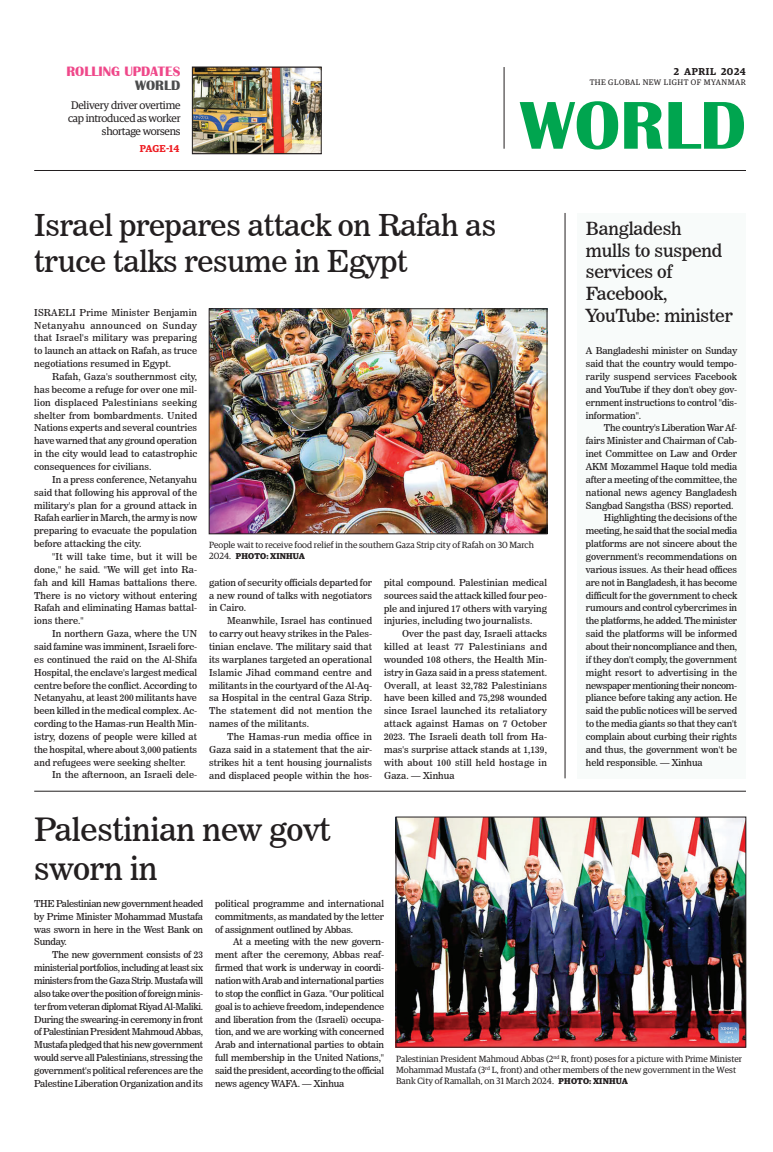
<style>
.page{position:relative;width:773px;height:1152px;background:#fff}
.page>*{position:absolute;margin:0;border:0;box-sizing:border-box;transform-origin:0 0}
.t1{font:700 70px "Britannic";color:#00a54f}
._1_Clm_Head{font:32px/38.4px "News 706 BT Roman C";letter-spacing:-.01em;color:#231f20}
._1_Clm_Head-2{font:30px/36px "News 706 BT Roman C";letter-spacing:-.01em;color:#231f20}
._1_Clm_Head-3{font:18px/21.6px "News 706 BT Roman C";letter-spacing:-.01em;color:#231f20}
.t2{font:700 14px "Britannic";color:#ef488a}
.t3{font:700 14px "Britannic";color:#4b4c4d}
._2_Clm_Head{font:11px/13.2px "Guardian Egyp";letter-spacing:-.02em;color:#231f20;text-align:right}
.t4{font:600 10px "Guardian Egyp";letter-spacing:.06em;color:#231f20}
.Spill_Style{font:600 10px "Guardian Egyp";letter-spacing:-.005em;color:#ee1d23}
._2nd_Body{font:9.5px/12.9px "News 706 BT Roman C";letter-spacing:.005em;color:#231f20;text-align:justify}
.Normal_Para{font:9.5px/12.9px "News 706 BT Roman C";letter-spacing:-.01em;color:#231f20;text-align:justify}
.t5{font:9px/10.8px "Guardian Egyp";color:#231f20}
.t6{font:700 8.5px "Guardian Egyp";letter-spacing:.02em;color:#231f20}
.t7{font:8px "Guardian Egyp";letter-spacing:.06em;color:#231f20}
.s1{font-weight:400;font-size:9px}
.s2{font-weight:700;font-size:8.5px}
</style>
<div class="page">
<hr style="left:34px;top:170px;width:712px;height:1px;background:#231f20">
<hr style="left:504px;top:67px;width:1px;height:82px;background:#231f20">
<div style="left:577px;top:213px;width:169px;height:565px;background:#f8fbfa"></div>
<img style="left:194px;top:69px;width:125px;height:83px">
<div style="left:192px;top:67px;width:129px;height:87px;border:1px solid #231f20"></div>
<img style="left:211px;top:311px;width:334px;height:221px">
<div style="left:209px;top:309px;width:338px;height:225px;border:1px solid #231f20"></div>
<img style="left:398px;top:819px;width:346px;height:226px">
<div style="left:396px;top:817px;width:350px;height:230px;border:1px solid #231f20"></div>
<hr style="left:34px;top:791px;width:712px;height:1px;background:#231f20">
<hr style="left:564px;top:213px;width:1px;height:565px;background:#231f20">
<p class="t2" style="left:66px;top:64px;width:115px">ROLLING UPDATES</p>
<p class="t3" style="left:135px;top:78px;width:47px">WORLD</p>
<p class="_2_Clm_Head" style="left:68px;top:98px;width:114px">Delivery driver overtime cap introduced as worker shortage worsens</p>
<p class="Spill_Style" style="left:140px;top:141px;width:41px">PAGE-14</p>
<p class="t4" style="left:673px;top:64px;width:74px">2 APRIL 2024</p>
<p class="t7" style="left:589px;top:76px;width:158px">THE GLOBAL NEW LIGHT OF MYANMAR</p>
<h1 class="t1" style="left:520px;top:86px;width:227px">WORLD</h1>
<p class="_1_Clm_Head-2" style="left:34px;top:207px;width:463px">Israel prepares attack on Rafah as truce talks resume in Egypt</p>
<p class="Normal_Para" style="left:34px;top:306px;width:164px">ISRAELI Prime Minister Benjamin Netanyahu announced on Sunday that Israel's military was preparing to launch an attack on Rafah, as truce negotiations resumed in Egypt.</p>
<p class="_2nd_Body" style="left:34px;top:370px;width:164px;text-indent:18px">Rafah, Gaza's southernmost city, has become a refuge for over one mil&shy;lion displaced Palestinians seeking shelter from bombardments. United Nations experts and several countries have warned that any ground operation in the city would lead to catastrophic consequences for civilians.</p>
<p class="_2nd_Body" style="left:34px;top:473px;width:164px;text-indent:18px">In a press conference, Netanyahu said that following his approval of the military's plan for a ground attack in Rafah earlier in March, the army is now preparing to evacuate the population before attacking the city.</p>
<p class="_2nd_Body" style="left:34px;top:550px;width:164px;text-indent:18px">"It will take time, but it will be done," he said. "We will get into Ra&shy;fah and kill Hamas battalions there.<br>There is no victory without entering Rafah and eliminating Hamas battal&shy;ions there."</p>
<p class="_2nd_Body" style="left:34px;top:627px;width:164px;text-indent:18px">In northern Gaza, where the UN said famine was imminent, Israeli forc&shy;es continued the raid on the Al-Shifa Hospital, the enclave's largest medical centre before the conflict. According to Netanyahu, at least 200 militants have been killed in the medical complex. Ac&shy;cording to the Hamas-run Health Min&shy;istry, dozens of people were killed at the hospital, where about 3,000 patients and refugees were seeking shelter.</p>
<p class="_2nd_Body" style="left:52px;top:769px;width:146px">In the afternoon, an Israeli dele-</p>
<p class="t5" style="left:209px;top:539px;width:326px">People wait to receive food relief in the southern Gaza Strip city of Rafah on 30 March</p>
<p class="t6" style="left:209px;top:550px;width:97px"><span class="s1">2024.</span> PHOTO: XINHUA</p>
<p class="_2nd_Body" style="left:209px;top:576px;width:164px">gation of security officials departed for a new round of talks with negotiators in Cairo.</p>
<p class="_2nd_Body" style="left:209px;top:614px;width:164px;text-indent:18px">Meanwhile, Israel has continued to carry out heavy strikes in the Pales&shy;tinian enclave. The military said that its warplanes targeted an operational Islamic Jihad command centre and militants in the courtyard of the Al-Aq&shy;sa Hospital in the central Gaza Strip.<br>The statement did not mention the names of the militants.</p>
<p class="_2nd_Body" style="left:209px;top:730px;width:164px;text-indent:18px">The Hamas-run media office in Gaza said in a statement that the air&shy;strikes hit a tent housing journalists and displaced people within the hos-</p>
<p class="_2nd_Body" style="left:384px;top:576px;width:164px">pital compound. Palestinian medical sources said the attack killed four peo&shy;ple and injured 17 others with varying injuries, including two journalists.</p>
<p class="_2nd_Body" style="left:384px;top:627px;width:164px;text-indent:18px">Over the past day, Israeli attacks killed at least 77 Palestinians and wounded 108 others, the Health Min&shy;istry in Gaza said in a press statement.<br>Overall, at least 32,782 Palestinians have been killed and 75,298 wounded since Israel launched its retaliatory attack against Hamas on 7 October 2023. The Israeli death toll from Ha&shy;mas's surprise attack stands at 1,139, with about 100 still held hostage in Gaza. — Xinhua</p>
<p class="_1_Clm_Head-3" style="left:586px;top:218px;width:148px">Bangladesh<br>mulls to suspend services of<br>Facebook,<br>YouTube: minister</p>
<p class="Normal_Para" style="left:586px;top:344px;width:153px">A Bangladeshi minister on Sunday said that the country would tempo&shy;rarily suspend services Facebook and YouTube if they don't obey gov&shy;ernment instructions to control "dis&shy;information".</p>
<p class="_2nd_Body" style="left:586px;top:422px;width:153px;text-indent:18px">The country's Liberation War Af&shy;fairs Minister and Chairman of Cab&shy;inet Committee on Law and Order AKM Mozammel Haque told media after a meeting of the committee, the national news agency Bangladesh Sangbad Sangstha (BSS) reported.</p>
<p class="_2nd_Body" style="left:586px;top:512px;width:153px;text-indent:18px">Highlighting the decisions of the meeting, he said that the social media platforms are not sincere about the government's recommendations on various issues. As their head offices are not in Bangladesh, it has become difficult for the government to check rumours and control cybercrimes in the platforms, he added. The minister said the platforms will be informed about their noncompliance and then, if they don't comply, the government might resort to advertising in the newspaper mentioning their noncom&shy;pliance before taking any action. He said the public notices will be served to the media giants so that they can't complain about curbing their rights and thus, the government won't be held responsible. — Xinhua</p>
<p class="_1_Clm_Head" style="left:34px;top:810px;width:298px">Palestinian new govt sworn in</p>
<p class="Normal_Para" style="left:34px;top:897px;width:170px">THE Palestinian new government headed by Prime Minister Mohammad Mustafa was sworn in here in the West Bank on Sunday.</p>
<p class="_2nd_Body" style="left:34px;top:948px;width:170px;text-indent:18px">The new government consists of 23 ministerial portfolios, including at least six ministers from the Gaza Strip. Mustafa will also take over the position of foreign minis&shy;ter from veteran diplomat Riyad Al-Maliki.<br>During the swearing-in ceremony in front of Palestinian President Mahmoud Abbas, Mustafa pledged that his new government would serve all Palestinians, stressing the government's political references are the Palestine Liberation Organization and its</p>
<p class="_2nd_Body" style="left:215px;top:897px;width:170px">political programme and international commitments, as mandated by the letter of assignment outlined by Abbas.</p>
<p class="_2nd_Body" style="left:215px;top:936px;width:170px;text-indent:18px">At a meeting with the new govern&shy;ment after the ceremony, Abbas reaf&shy;firmed that work is underway in coordi&shy;nation with Arab and international parties to stop the conflict in Gaza. "Our political goal is to achieve freedom, independence and liberation from the (Israeli) occupa&shy;tion, and we are working with concerned Arab and international parties to obtain full membership in the United Nations," said the president, according to the official news agency WAFA. — Xinhua</p>
<p class="t5" style="left:396px;top:1053px;width:347px">Palestinian President Mahmoud Abbas (2<sup>nd</sup> R, front) poses for a picture with Prime Minister<br>Mohammad Mustafa (3<sup>rd</sup> L, front) and other members of the new government in the West<br>Bank City of Ramallah, on 31 March 2024. <span class="s2">PHOTO: XINHUA</span></p>
</div>
